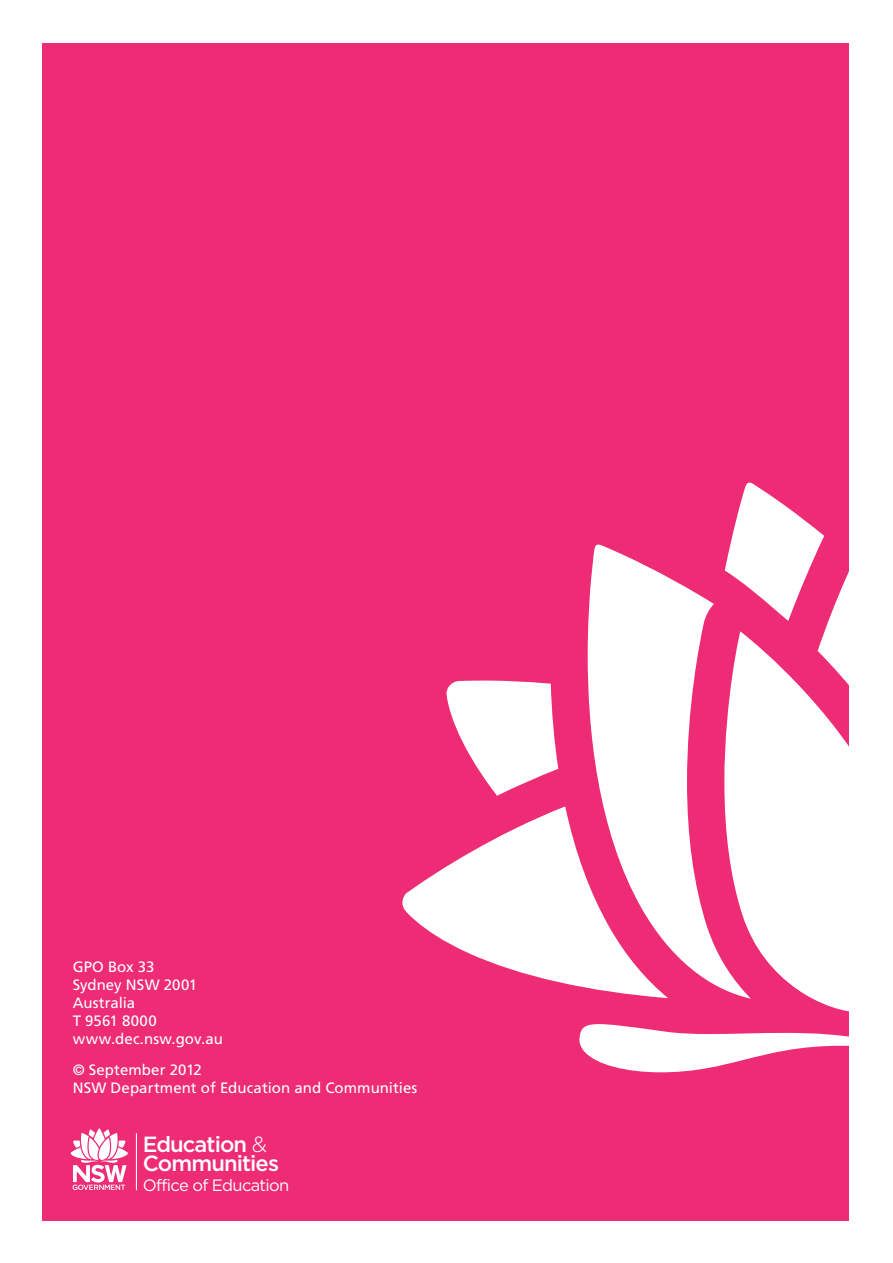
<style>
.page{position:relative;width:893px;height:1263px;background:#fff}
.page>*{position:absolute;margin:0;border:0;box-sizing:border-box;transform-origin:0 0}
.t1{font:500 21.9px/19.4px "Gotham";letter-spacing:-.04em;color:#fff}
.t2{font:16.5px "Gotham";letter-spacing:-.04em;color:#fff}
.t3{font:15px/18px "Frutiger LT Pro";letter-spacing:.005em;color:#fff}
.s1{font-weight:300}
</style>
<div class="page">
<div style="left:43px;top:43px;width:806px;height:1177px;background:#ee2b75"></div>
<svg style="left:588px;top:545px;width:137px;height:454px;fill:#fff"></svg>
<svg style="left:724px;top:631px;width:125px;height:381px;fill:#fff"></svg>
<svg style="left:725px;top:482px;width:124px;height:292px"></svg>
<svg style="left:446px;top:680px;width:112px;height:116px"></svg>
<svg style="left:402px;top:806px;width:266px;height:192px;fill:#fff"></svg>
<svg style="left:579px;top:1024px;width:270px;height:48px"></svg>
<hr style="left:136px;top:1133px;width:1px;height:57px;background:#fff">
<svg style="left:71px;top:1128px;width:57px;height:62px"></svg>
<p class="t3" style="left:73px;top:958px;width:152px">GPO Box 33<br>Sydney NSW 2001<br>Australia<br>T 9561 8000 www.dec.nsw.gov.au</p>
<p class="t3" style="left:73px;top:1061px;width:346px">© September 2012<br>NSW Department of Education and Communities</p>
<h1 class="t1" style="left:143px;top:1134px;width:138px">Education <span class="s1">&amp;<br></span>Communities</h1>
<p class="t2" style="left:143px;top:1175px;width:148px">Office of Education</p>
</div>
